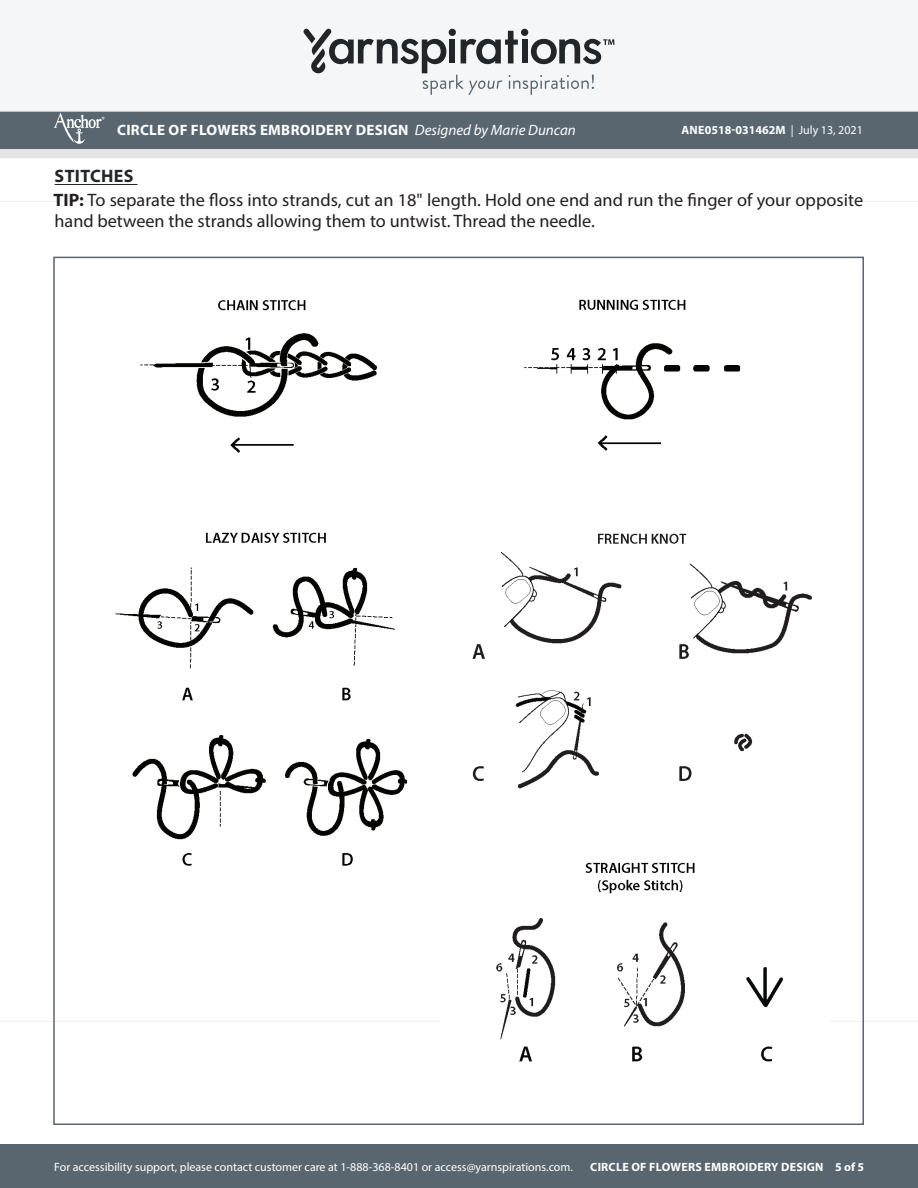
<style>
.page{position:relative;width:918px;height:1188px;background:#fff}
.page>*{position:absolute;margin:0;border:0;box-sizing:border-box;transform-origin:0 0}
.Body_-__With_auto_st{font:18px/21px "Myriad Pro";color:#231f20}
.Body_-_HEADERS_-_Und{font:700 18px "Myriad Pro";letter-spacing:.02em;color:#222628}
.t1{font:700 15px "Myriad Pro";letter-spacing:.02em;color:#fff}
.t2{font:12px "Myriad Pro";color:#fff}
.t3{font:700 12px "Myriad Pro";letter-spacing:.02em;color:#fff}
.t4{font:700 12px "Myriad Pro";color:#fff}
.t5{font:500 6px "Avenir Next LT Pro";color:#fff}
.s1{font-weight:400;font-style:italic}
.s2{font-weight:400}
.s3{font-weight:700}
</style>
<div class="page">
<div style="left:0;top:1145px;width:918px;height:43px;background:#596670"></div>
<div style="left:0;top:148px;width:918px;height:10px;background:#e4e4e4"></div>
<div style="left:0;top:111px;width:918px;height:38px;background:#596670"></div>
<div style="left:0;top:0;width:918px;height:112px;background:#f4f6f7;border:2px solid #f4f6f7"></div>
<svg style="left:303px;top:29px;width:311px;height:66px"></svg>
<svg style="left:54px;top:113px;width:48px;height:31px"></svg>
<hr style="left:55px;top:184px;width:82px;height:1px;background:#222628">
<img style="left:140px;top:300px;width:238px;height:153px">
<img style="left:472px;top:533px;width:340px;height:256px">
<img style="left:115px;top:532px;width:293px;height:334px">
<img style="left:524px;top:299px;width:217px;height:152px">
<img style="left:496px;top:862px;width:287px;height:200px">
<p class="t5" style="left:101px;top:116px;width:5px">®</p>
<p class="t1" style="left:117px;top:120px;width:460px">CIRCLE OF FLOWERS EMBROIDERY DESIGN <span class="s1">Designed by Marie Duncan</span></p>
<p class="t4" style="left:682px;top:123px;width:183px">ANE0518-031462M <span class="s2">| July 13, 2021</span></p>
<p class="Body_-_HEADERS_-_Und" style="left:55px;top:164px;width:81px">STITCHES</p>
<p class="Body_-__With_auto_st" style="left:54px;top:189px;width:811px"><span class="s3">TIP:</span> To separate the floss into strands, cut an 18" length. Hold one end and run the finger of your opposite hand between the strands allowing them to untwist. Thread the needle.</p>
<p class="t2" style="left:54px;top:1159px;width:520px">For accessibility support, please contact customer care at 1-888-368-8401 or access@yarnspirations.com.</p>
<p class="t3" style="left:590px;top:1159px;width:275px">CIRCLE OF FLOWERS EMBROIDERY DESIGN 5 of 5</p>
</div>
